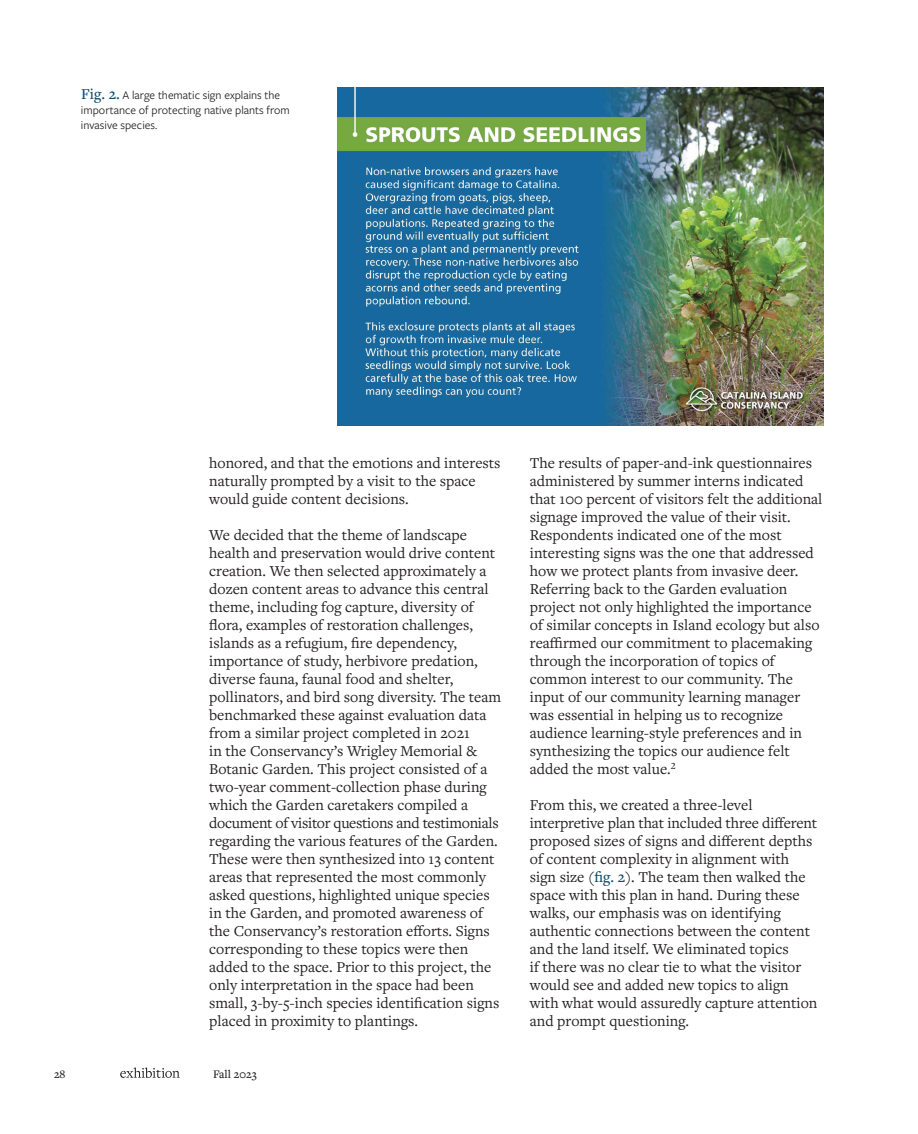
<style>
.page{position:relative;width:918px;height:1134px;background:#fff}
.page>*{position:absolute;margin:0;border:0;box-sizing:border-box;transform-origin:0 0}
.t1{font:15.75px/18px "Freight Text Pro";color:#231f20}
.t2{font:12px/15px "Freight Sans Pro";color:#231f20}
.t3{font:500 12px "Freight Text Pro";color:#231f20}
.s1{font-family:"Freight Text Pro";font-weight:500;font-size:15.75px;color:#0b4e6e}
.s2{font-weight:500;color:#0b4e6e}
</style>
<div class="page">
<svg style="left:120px;top:1067px;width:60px;height:11px"></svg>
<img style="left:338px;top:88px;width:486px;height:337px">
<p class="t2" style="left:81px;top:87px;width:210px"><span class="s1">Fig. 2.</span> A large thematic sign explains the importance of protecting native plants from invasive species.</p>
<p class="t1" style="left:209px;top:453px;width:293px">honored, and that the emotions and interests naturally prompted by a visit to the space would guide content decisions.</p>
<p class="t1" style="left:209px;top:525px;width:293px">We decided that the theme of landscape health and preservation would drive content creation. We then selected approximately a dozen content areas to advance this central theme, including fog capture, diversity of flora, examples of restoration challenges, islands as a refugium, fire dependency, importance of study, herbivore predation, diverse fauna, faunal food and shelter, pollinators, and bird song diversity. The team benchmarked these against evaluation data from a similar project completed in 2021<br>in the Conservancy’s Wrigley Memorial &amp; Botanic Garden. This project consisted of a two-year comment-collection phase during which the Garden caretakers compiled a document of visitor questions and testimonials regarding the various features of the Garden.<br>These were then synthesized into 13 content areas that represented the most commonly asked questions, highlighted unique species in the Garden, and promoted awareness of the Conservancy’s restoration efforts. Signs corresponding to these topics were then added to the space. Prior to this project, the only interpretation in the space had been small, 3-by-5-inch species identification signs placed in proximity to plantings.</p>
<p class="t3" style="left:54px;top:1066px;width:13px">28</p>
<p class="t3" style="left:213px;top:1066px;width:45px">Fall 2023</p>
<p class="t1" style="left:530px;top:453px;width:294px">The results of paper-and-ink questionnaires administered by summer interns indicated that 100 percent of visitors felt the additional signage improved the value of their visit.<br>Respondents indicated one of the most interesting signs was the one that addressed how we protect plants from invasive deer.<br>Referring back to the Garden evaluation project not only highlighted the importance of similar concepts in Island ecology but also reaffirmed our commitment to placemaking through the incorporation of topics of common interest to our community. The input of our community learning manager was essential in helping us to recognize audience learning-style preferences and in synthesizing the topics our audience felt added the most value.<sup>2</sup></p>
<p class="t1" style="left:530px;top:795px;width:289px">From this, we created a three-level interpretive plan that included three different proposed sizes of signs and different depths of content complexity in alignment with sign size (<span class="s2">fig. 2</span>). The team then walked the space with this plan in hand. During these walks, our emphasis was on identifying authentic connections between the content and the land itself. We eliminated topics<br>if there was no clear tie to what the visitor would see and added new topics to align with what would assuredly capture attention and prompt questioning.</p>
</div>
